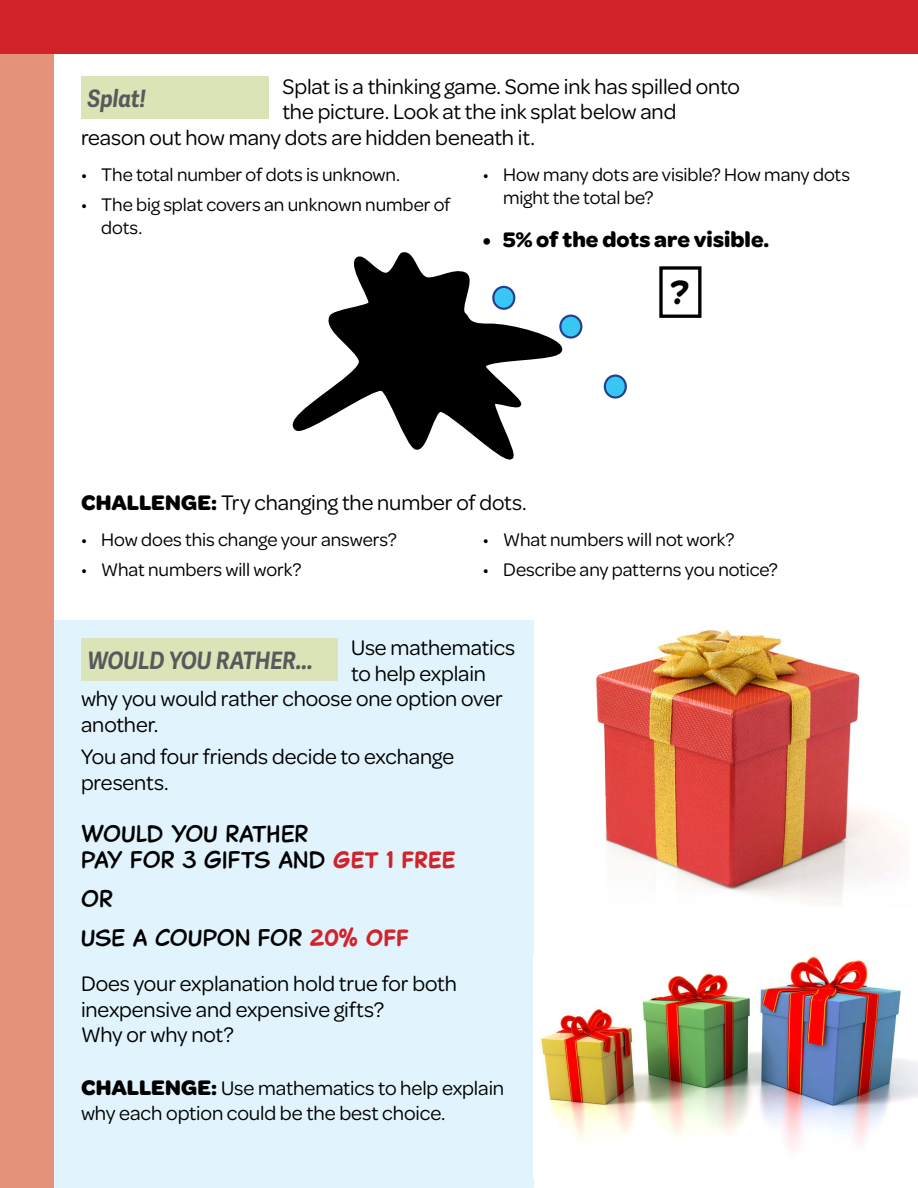
<style>
.page{position:relative;width:918px;height:1188px;background:#fff}
.page>*{position:absolute;margin:0;border:0;box-sizing:border-box;transform-origin:0 0}
.t1{font:700 30.9px "Captain Comic";color:#000}
.Head_2a{font:italic 700 24px "Adelle Sans";letter-spacing:-.005em;color:#58595b;scale:.88 1}
.body_Large{font:22.5px/25.5px "Omnes";letter-spacing:-.005em;color:#000}
.body{font:22.5px/25.5px "Captain Comic";letter-spacing:.005em;color:#000}
.t2{font:700 22.5px "Omnes";color:#000}
.body_Large-2{font:21px/25.5px "Omnes";letter-spacing:-.005em;color:#000}
.t3{font:19.5px/23px "Omnes";letter-spacing:-.005em;color:#000}
.s1{font-weight:700}
.s2{font-weight:700;color:#d2232a}
.s3{font-weight:700;font-size:22.5px}
</style>
<div class="page">
<div style="left:50px;top:620px;width:483px;height:568px;background:#e1f4fd"></div>
<div style="left:0;top:17px;width:54px;height:1171px;background:#e5927a"></div>
<div style="left:0;top:0;width:918px;height:53px;background:#d2232a"></div>
<div style="left:81px;top:77px;width:188px;height:42px;background:#dbe4b7"></div>
<div style="left:81px;top:639px;width:257px;height:42px;background:#dbe4b7"></div>
<div style="left:659px;top:266px;width:42px;height:52px;border:3px solid #000"></div>
<div style="left:560px;top:316px;width:21px;height:22px;background:#38c6f4;border-radius:50%"></div>
<div style="left:559px;top:315px;width:23px;height:24px;border:2px solid #25408f;border-radius:50%"></div>
<div style="left:605px;top:376px;width:21px;height:21px;background:#38c6f4;border-radius:50%"></div>
<div style="left:604px;top:375px;width:23px;height:24px;border:2px solid #25408f;border-radius:50%"></div>
<svg style="left:292px;top:252px;width:270px;height:208px"></svg>
<img style="left:596px;top:630px;width:309px;height:276px">
<img style="left:537px;top:955px;width:381px;height:195px">
<p class="body_Large" style="left:282px;top:72px;width:459px">Splat is a thinking game. Some ink has spilled onto</p>
<p class="body_Large" style="left:282px;top:98px;width:396px">the picture. Look at the ink splat below and</p>
<p class="body_Large" style="left:81px;top:123px;width:455px">reason out how many dots are hidden beneath it.</p>
<p class="t3" style="left:81px;top:162px;width:321px">• The total number of dots is unknown.</p>
<p class="t3" style="left:101px;top:192px;width:351px;text-indent:-20px">• The big splat covers an unknown number of dots.</p>
<p class="Head_2a" style="left:88px;top:84px;width:68px">Splat!</p>
<p class="t3" style="left:503px;top:162px;width:348px;text-indent:-20px">• How many dots are visible? How many dots might the total be?</p>
<p class="t2" style="left:483px;top:224px;width:288px">• 5% of the dots are visible.</p>
<p class="t1" style="left:671px;top:270px;width:20px">?</p>
<p class="body_Large" style="left:81px;top:488px;width:447px"><span class="s1">CHALLENGE:</span> Try changing the number of dots.</p>
<p class="t3" style="left:81px;top:527px;width:317px">• How does this change your answers?</p>
<p class="t3" style="left:81px;top:557px;width:222px">• What numbers will work?</p>
<p class="t3" style="left:483px;top:527px;width:253px">• What numbers will not work?</p>
<p class="t3" style="left:483px;top:557px;width:296px">• Describe any patterns you notice?</p>
<p class="body_Large" style="left:351px;top:634px;width:166px">Use mathematics</p>
<p class="body_Large" style="left:351px;top:659px;width:137px">to help explain</p>
<p class="body_Large" style="left:81px;top:685px;width:423px">why you would rather choose one option over</p>
<p class="body_Large" style="left:81px;top:710px;width:79px">another.</p>
<p class="body_Large" style="left:81px;top:743px;width:375px">You and four friends decide to exchange presents.</p>
<p class="body" style="left:81px;top:821px;width:376px">WOULD YOU RATHER<br>PAY FOR 3 GIFTS AND <span class="s2">GET 1 FREE</span></p>
<p class="body" style="left:81px;top:885px;width:33px">OR</p>
<p class="body" style="left:81px;top:924px;width:329px">USE A COUPON FOR <span class="s2">20% OFF</span></p>
<p class="body_Large" style="left:81px;top:970px;width:377px">Does your explanation hold true for both inexpensive and expensive gifts?<br>Why or why not?</p>
<p class="body_Large-2" style="left:81px;top:1074px;width:425px"><span class="s3">CHALLENGE:</span> Use mathematics to help explain why each option could be the best choice.</p>
<p class="Head_2a" style="left:88px;top:646px;width:258px">WOULD YOU RATHER…</p>
</div>
